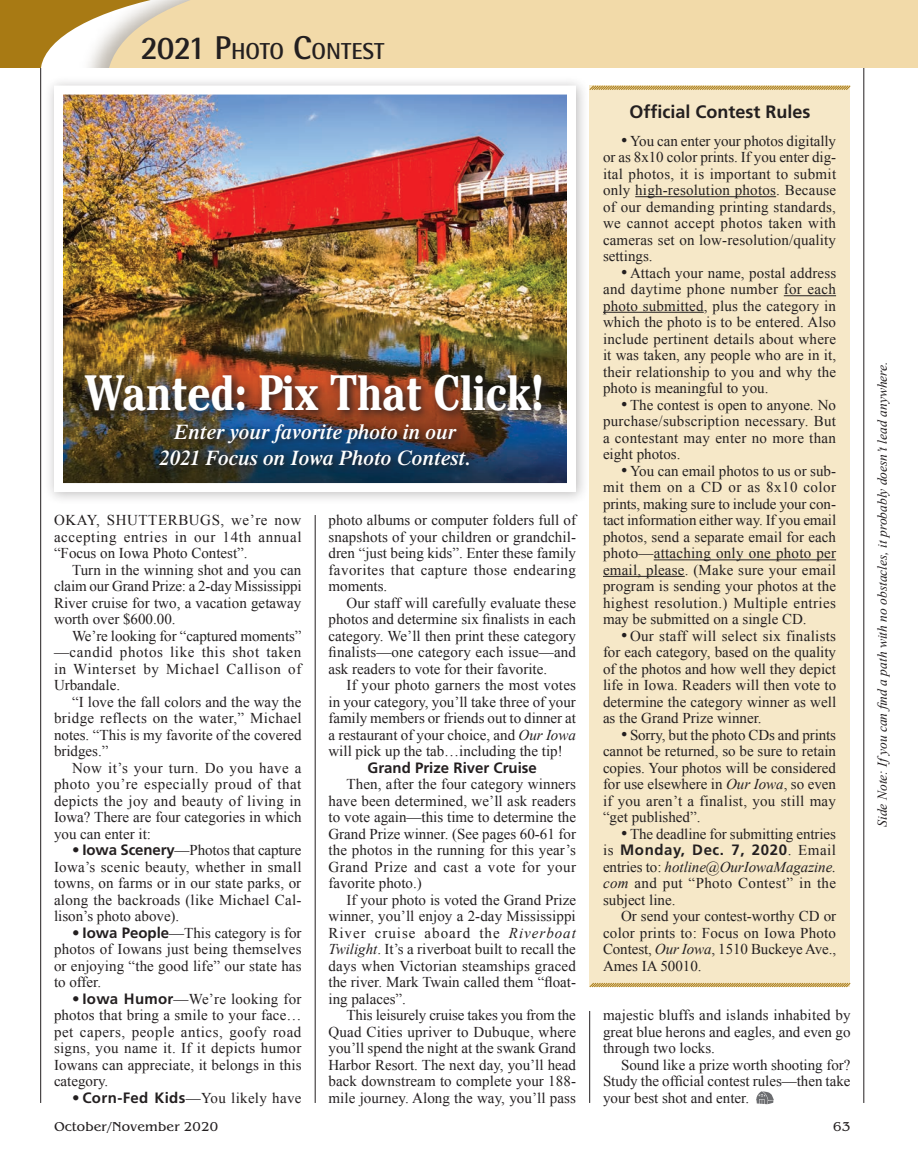
<style>
.page{position:relative;width:918px;height:1175px;background:#fff}
.page>*{position:absolute;margin:0;border:0;box-sizing:border-box;transform-origin:0 0}
.Headline{font:700 condensed 49.5px "Cheltenham Std";letter-spacing:-.01em;color:#fff}
.t1{font:700 23.1px "Rotis Semi Sans";color:#231f20}
.Deck{font:italic 600 21px/25.5px "Times";color:#fff;text-align:center}
.Body_copy{font:700 18px "Frutiger";color:#231f20}
.Head___Body_Body_cop{font:15px/16.5px "Times New Roman";letter-spacing:.005em;color:#231f20;text-align:justify}
.Sub-head{font:700 15px "Frutiger";color:#231f20}
.t2{font:italic 13.5px "Times New Roman";color:#231f20}
.t3{font:13.5px "Benguiat";color:#231f20}
.s1{font-size:33px}
.s2{font-size:18px}
.s3{font-style:italic}
.s4{font-family:"Frutiger";font-weight:700}
</style>
<div class="page">
<hr style="left:315px;top:515px;width:1px;height:587px;background:#231f20">
<hr style="left:40px;top:68px;width:1px;height:1034px;background:#231f20">
<hr style="left:864px;top:68px;width:1px;height:1034px;background:#231f20">
<div style="left:590px;top:86px;width:260px;height:901px;background:#f6e8c8"></div>
<hr style="left:635px;top:196px;width:141px;height:1px;background:#231f20">
<hr style="left:784px;top:295px;width:52px;height:1px;background:#231f20">
<hr style="left:603px;top:312px;width:101px;height:1px;background:#231f20">
<hr style="left:654px;top:559px;width:182px;height:1px;background:#231f20">
<hr style="left:603px;top:576px;width:82px;height:1px;background:#231f20">
<svg style="left:589px;top:85px;width:262px;height:6px"></svg>
<svg style="left:589px;top:981px;width:262px;height:7px"></svg>
<svg style="left:756px;top:1091px;width:18px;height:13px"></svg>
<hr style="left:589px;top:1011px;width:1px;height:91px;background:#231f20">
<div style="left:0;top:0;width:918px;height:68px;background:#a87a14"></div>
<svg style="left:41px;top:30px;width:31px;height:38px"></svg>
<img style="left:72px;top:21px;width:16px;height:47px">
<svg style="left:88px;top:0;width:341px;height:68px;background:#eed8ab"></svg>
<div style="left:429px;top:0;width:489px;height:68px;background:#f2daa9"></div>
<div style="left:44px;top:75px;width:545px;height:430px;background:#231f20;opacity:.3"></div>
<img style="left:64px;top:96px;width:502px;height:386px">
<div style="left:54px;top:86px;width:522px;height:406px;border:9px solid #fff"></div>
<svg style="left:155px;top:421px;width:322px;height:53px;background:#2c3948"></svg>
<img style="left:80px;top:369px;width:473px;height:52px">
<p class="t1" style="left:140px;top:36px;width:246px"><span class="s1">2021 P</span>HOTO <span class="s1">C</span>ONTEST</p>
<p class="Body_copy" style="left:629px;top:101px;width:183px">Official Contest Rules</p>
<p class="Head___Body_Body_cop" style="left:603px;top:132px;width:235px;text-indent:18px"><span class="s2">•</span> You can enter your photos digitally or as 8x10 color prints. If you enter dig&shy;ital photos, it is important to submit only high-resolution photos. Because of our demanding printing standards, we cannot accept photos taken with cameras set on low-resolution/quality settings.</p>
<p class="Head___Body_Body_cop" style="left:603px;top:264px;width:235px;text-indent:18px"><span class="s2">•</span> Attach your name, postal address and daytime phone number for each photo submitted, plus the category in which the photo is to be entered. Also include pertinent details about where it was taken, any people who are in it, their relationship to you and why the photo is meaningful to you.</p>
<p class="Head___Body_Body_cop" style="left:603px;top:396px;width:235px;text-indent:18px"><span class="s2">•</span> The contest is open to anyone. No purchase/subscription necessary. But a contestant may enter no more than eight photos.</p>
<p class="Head___Body_Body_cop" style="left:603px;top:462px;width:235px;text-indent:18px"><span class="s2">•</span> You can email photos to us or sub&shy;mit them on a CD or as 8x10 color prints, making sure to include your con&shy;tact information either way. If you email photos, send a separate email for each photo—attaching only one photo per email, please. (Make sure your email program is sending your photos at the highest resolution.) Multiple entries may be submitted on a single CD.</p>
<p class="Head___Body_Body_cop" style="left:603px;top:627px;width:235px;text-indent:18px"><span class="s2">•</span> Our staff will select six finalists for each category, based on the quality of the photos and how well they depict life in Iowa. Readers will then vote to determine the category winner as well as the Grand Prize winner.</p>
<p class="Head___Body_Body_cop" style="left:603px;top:726px;width:235px;text-indent:18px"><span class="s2">•</span> Sorry, but the photo CDs and prints cannot be returned, so be sure to retain copies. Your photos will be considered for use elsewhere in <span class="s3">Our Iowa</span>, so even if you aren’t a finalist, you still may “get published”.</p>
<p class="Head___Body_Body_cop" style="left:603px;top:825px;width:235px;text-indent:18px"><span class="s2">•</span> The deadline for submitting entries is <span class="s4">Monday, Dec. 7, 2020</span>. Email entries to: <span class="s3">hotline@OurIowaMagazine. com</span> and put “Photo Contest” in the subject line.</p>
<p class="Head___Body_Body_cop" style="left:603px;top:907px;width:235px;text-indent:18px">Or send your contest-worthy CD or color prints to: Focus on Iowa Photo Contest, <span class="s3">Our Iowa</span>, 1510 Buckeye Ave., Ames IA 50010.</p>
<p class="Headline" style="left:86px;top:361px;width:460px">Wanted: Pix That Click!</p>
<p class="Deck" style="left:159px;top:419px;width:313px">Enter your favorite photo in our<br>2021 Focus on Iowa Photo Contest.</p>
<p class="Head___Body_Body_cop" style="left:328px;top:512px;width:249px">photo albums or computer folders full of snapshots of your children or grandchil&shy;dren “just being kids”. Enter these family favorites that capture those endearing moments.</p>
<p class="Head___Body_Body_cop" style="left:328px;top:594px;width:249px;text-indent:18px">Our staff will carefully evaluate these photos and determine six finalists in each category. We’ll then print these category finalists—one category each issue—and ask readers to vote for their favorite.</p>
<p class="Head___Body_Body_cop" style="left:328px;top:677px;width:249px;text-indent:18px">If your photo garners the most votes in your category, you’ll take three of your family members or friends out to dinner at a restaurant of your choice, and <span class="s3">Our Iowa </span>will pick up the tab…including the tip!</p>
<p class="Sub-head" style="left:368px;top:758px;width:171px">Grand Prize River Cruise</p>
<p class="Head___Body_Body_cop" style="left:328px;top:776px;width:249px;text-indent:18px">Then, after the four category winners have been determined, we’ll ask readers to vote again—this time to determine the Grand Prize winner. (See pages 60-61 for the photos in the running for this year’s Grand Prize and cast a vote for your favorite photo.)</p>
<p class="Head___Body_Body_cop" style="left:328px;top:891px;width:249px;text-indent:18px">If your photo is voted the Grand Prize winner, you’ll enjoy a 2-day Mississippi River cruise aboard the <span class="s3">Riverboat Twilight</span>. It’s a riverboat built to recall the days when Victorian steamships graced the river. Mark Twain called them “float&shy;ing palaces”.</p>
<p class="Head___Body_Body_cop" style="left:328px;top:1007px;width:249px;text-indent:18px">This leisurely cruise takes you from the Quad Cities upriver to Dubuque, where you’ll spend the night at the swank Grand Harbor Resort. The next day, you’ll head back downstream to complete your 188- mile journey. Along the way, you’ll pass</p>
<p class="Head___Body_Body_cop" style="left:603px;top:1007px;width:249px">majestic bluffs and islands inhabited by great blue herons and eagles, and even go through two locks.</p>
<p class="Head___Body_Body_cop" style="left:54px;top:512px;width:249px">OKAY, SHUTTERBUGS, we’re now accepting entries in our 14th annual “Focus on Iowa Photo Contest”.</p>
<p class="Head___Body_Body_cop" style="left:54px;top:561px;width:249px;text-indent:18px">Turn in the winning shot and you can claim our Grand Prize: a 2-day Mississippi River cruise for two, a vacation getaway worth over $600.00.</p>
<p class="Head___Body_Body_cop" style="left:54px;top:627px;width:249px;text-indent:18px">We’re looking for “captured moments” —candid photos like this shot taken in Winterset by Michael Callison of Urbandale.</p>
<p class="Head___Body_Body_cop" style="left:54px;top:693px;width:249px;text-indent:18px">“I love the fall colors and the way the bridge reflects on the water,” Michael notes. “This is my favorite of the covered bridges.”</p>
<p class="Head___Body_Body_cop" style="left:54px;top:759px;width:249px;text-indent:18px">Now it’s your turn. Do you have a photo you’re especially proud of that depicts the joy and beauty of living in Iowa? There are four categories in which you can enter it:</p>
<p class="Head___Body_Body_cop" style="left:54px;top:842px;width:249px;text-indent:18px"><span class="s4">• Iowa Scenery</span>—Photos that capture Iowa’s scenic beauty, whether in small towns, on farms or in our state parks, or along the backroads (like Michael Cal&shy;lison’s photo above).</p>
<p class="Head___Body_Body_cop" style="left:54px;top:924px;width:249px;text-indent:18px"><span class="s4">• Iowa People</span>—This category is for photos of Iowans just being themselves or enjoying “the good life” our state has to offer.</p>
<p class="Head___Body_Body_cop" style="left:54px;top:990px;width:249px;text-indent:18px"><span class="s4">• Iowa Humor</span>—We’re looking for photos that bring a smile to your face… pet capers, people antics, goofy road signs, you name it. If it depicts humor Iowans can appreciate, it belongs in this category.</p>
<p class="Head___Body_Body_cop" style="left:72px;top:1089px;width:231px"><span class="s4">• Corn-Fed Kids</span>—You likely have</p>
<p class="Head___Body_Body_cop" style="left:603px;top:1056px;width:249px;text-indent:18px">Sound like a prize worth shooting for?<br>Study the official contest rules—then take your best shot and enter.</p>
<p class="t3" style="left:54px;top:1119px;width:166px">October/November 2020</p>
<p class="t3" style="left:833px;top:1119px;width:19px">63</p>
<p class="t2" style="left:873px;top:827px;width:467px;rotate:-90deg">Side Note: Ifyou can find a path with no obstacles, it probably doesn’t lead anywhere.</p>
</div>
